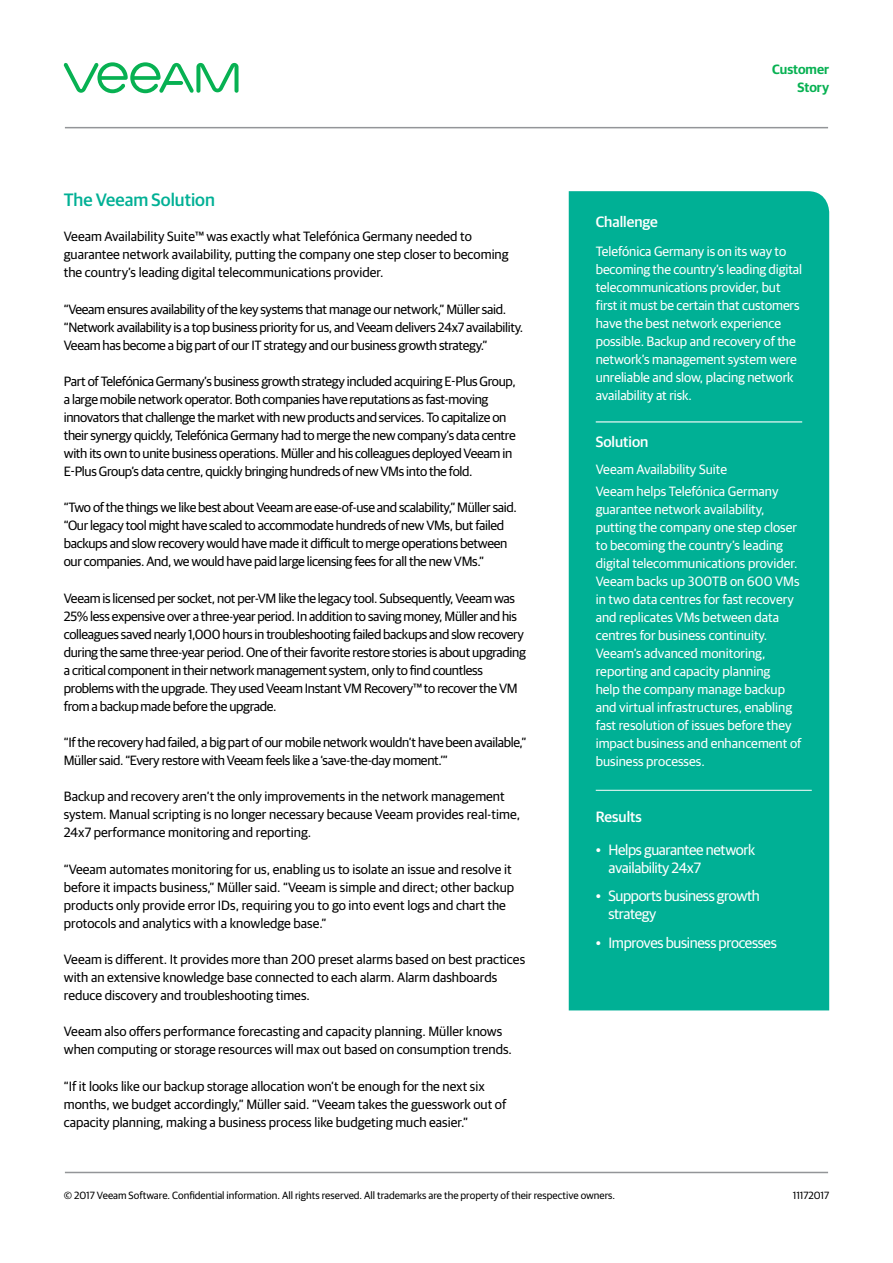
<style>
.page{position:relative;width:893px;height:1263px;background:#fff}
.page>*{position:absolute;margin:0;border:0;box-sizing:border-box;transform-origin:0 0}
.Subtitle_3_level{font:500 18px "Guardian Sans";color:#00b095}
.t1{font:15px/18px "Guardian Sans";letter-spacing:-.025em;color:#fff}
.Intro_green_White_he{font:500 15px "Guardian Sans";color:#fff}
.Basic_body_text{font:13.5px/18px "Guardian Sans";letter-spacing:-.025em;color:#000}
.Basic_body_text-2{font:13.5px/18px "Guardian Sans";color:#000}
.Intro_green_White_te{font:13.5px/18px "Guardian Sans";color:#fff}
.t2{font:600 13.5px/18px "Guardian Sans";color:#07b152;text-align:right}
.t3{font:10.5px "Guardian Sans";color:#000}
</style>
<div class="page">
<hr style="left:65px;top:127px;width:763px;height:1px;background:#939598">
<hr style="left:65px;top:1172px;width:763px;height:1px;background:#939598">
<svg style="left:63px;top:62px;width:176px;height:31px"></svg>
<div style="left:569px;top:191px;width:260px;height:819px;background:#00b095"></div>
<hr style="left:596px;top:421px;width:206px;height:1px;background:#fff">
<hr style="left:596px;top:790px;width:216px;height:1px;background:#fff">
<p class="Subtitle_3_level" style="left:64px;top:186px;width:153px">The Veeam Solution</p>
<p class="Basic_body_text-2" style="left:64px;top:226px;width:446px">Veeam Availability Suite™ was exactly what Telefónica Germany needed to guarantee network availability, putting the company one step closer to becoming the country’s leading digital telecommunications provider.</p>
<p class="Basic_body_text" style="left:64px;top:299px;width:461px">“Veeam ensures availability of the key systems that manage our network,” Müller said. “Network availability is a top business priority for us, and Veeam delivers 24x7 availability.<br>Veeam has become a big part of our IT strategy and our business growth strategy.”</p>
<p class="Basic_body_text" style="left:64px;top:371px;width:453px">Part of Telefónica Germany’s business growth strategy included acquiring E-Plus Group, a large mobile network operator. Both companies have reputations as fast-moving innovators that challenge the market with new products and services. To capitalize on their synergy quickly, Telefónica Germany had to merge the new company’s data centre with its own to unite business operations. Müller and his colleagues deployed Veeam in E-Plus Group’s data centre, quickly bringing hundreds of new VMs into the fold.</p>
<p class="Basic_body_text" style="left:64px;top:497px;width:455px">“Two of the things we like best about Veeam are ease-of-use and scalability,” Müller said. “Our legacy tool might have scaled to accommodate hundreds of new VMs, but failed backups and slow recovery would have made it difficult to merge operations between our companies. And, we would have paid large licensing fees for all the new VMs.”</p>
<p class="Basic_body_text" style="left:64px;top:588px;width:463px">Veeam is licensed per socket, not per-VM like the legacy tool. Subsequently, Veeam was 25% less expensive over a three-year period. In addition to saving money, Müller and his colleagues saved nearly 1,000 hours in troubleshooting failed backups and slow recovery during the same three-year period. One of their favorite restore stories is about upgrading a critical component in their network management system, only to find countless problems with the upgrade. They used Veeam Instant VM Recovery™ to recover the VM from a backup made before the upgrade.</p>
<p class="Basic_body_text" style="left:64px;top:732px;width:464px">“If the recovery had failed, a big part of our mobile network wouldn’t have been available,”<br>Müller said. “Every restore with Veeam feels like a ‘save-the-day moment.’”</p>
<p class="Basic_body_text-2" style="left:64px;top:787px;width:458px">Backup and recovery aren’t the only improvements in the network management system. Manual scripting is no longer necessary because Veeam provides real-time,<br>24x7 performance monitoring and reporting.</p>
<p class="Basic_body_text-2" style="left:64px;top:859px;width:452px">“Veeam automates monitoring for us, enabling us to isolate an issue and resolve it before it impacts business,” Müller said. “Veeam is simple and direct; other backup products only provide error IDs, requiring you to go into event logs and chart the protocols and analytics with a knowledge base.”</p>
<p class="Basic_body_text-2" style="left:64px;top:949px;width:463px">Veeam is different. It provides more than 200 preset alarms based on best practices with an extensive knowledge base connected to each alarm. Alarm dashboards reduce discovery and troubleshooting times.</p>
<p class="Basic_body_text-2" style="left:64px;top:1022px;width:450px">Veeam also offers performance forecasting and capacity planning. Müller knows when computing or storage resources will max out based on consumption trends.</p>
<p class="Basic_body_text-2" style="left:64px;top:1076px;width:444px">“If it looks like our backup storage allocation won’t be enough for the next six months, we budget accordingly,” Müller said. “Veeam takes the guesswork out of capacity planning, making a business process like budgeting much easier.”</p>
<p class="t2" style="left:772px;top:59px;width:59px">Customer<br>Story</p>
<p class="Intro_green_White_he" style="left:596px;top:211px;width:64px">Challenge</p>
<p class="Intro_green_White_te" style="left:596px;top:241px;width:208px">Telefónica Germany is on its way to becoming the country’s leading digital telecommunications provider, but first it must be certain that customers have the best network experience possible. Backup and recovery of the network’s management system were unreliable and slow, placing network availability at risk.</p>
<p class="Intro_green_White_he" style="left:596px;top:431px;width:54px">Solution</p>
<p class="Intro_green_White_te" style="left:596px;top:459px;width:133px">Veeam Availability Suite</p>
<p class="Intro_green_White_te" style="left:596px;top:481px;width:207px">Veeam helps Telefónica Germany guarantee network availability, putting the company one step closer to becoming the country’s leading digital telecommunications provider.<br>Veeam backs up 300TB on 600 VMs in two data centres for fast recovery and replicates VMs between data centres for business continuity.<br>Veeam’s advanced monitoring, reporting and capacity planning<br>help the company manage backup and virtual infrastructures, enabling fast resolution of issues before they impact business and enhancement of business processes.</p>
<p class="Intro_green_White_he" style="left:596px;top:805px;width:48px">Results</p>
<p class="t1" style="left:608px;top:839px;width:148px;text-indent:-13px">• Helps guarantee network availability 24x7</p>
<p class="t1" style="left:608px;top:886px;width:153px;text-indent:-13px">• Supports business growth strategy</p>
<p class="t1" style="left:596px;top:933px;width:183px">• Improves business processes</p>
<p class="t3" style="left:64px;top:1187px;width:553px">© 2017 Veeam Software. Confidential information. All rights reserved. All trademarks are the property of their respective owners.</p>
<p class="t3" style="left:793px;top:1187px;width:38px">11172017</p>
</div>
